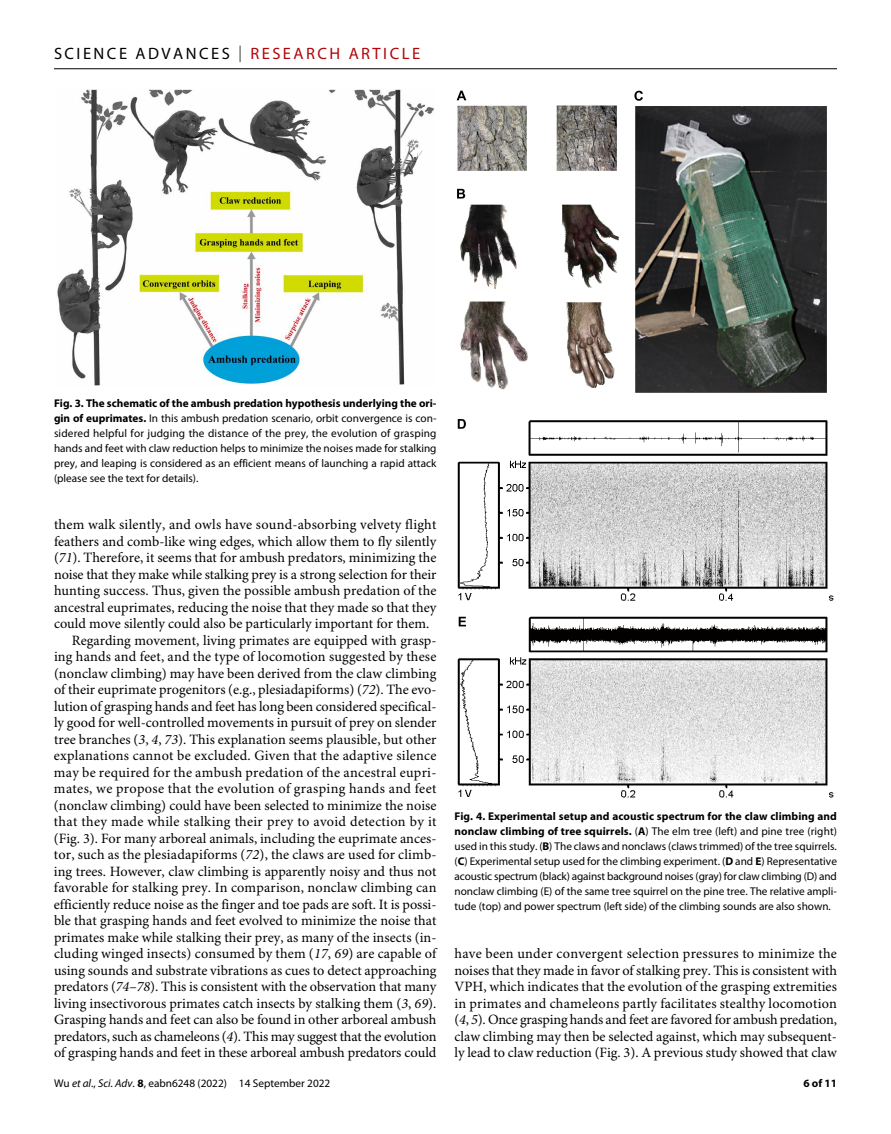
<style>
.page{position:relative;width:891px;height:1134px;background:#fff}
.page>*{position:absolute;margin:0;border:0;box-sizing:border-box;transform-origin:0 0}
.t1{font:16.5px "Myriad Pro";letter-spacing:.15em;color:#000}
.t2{font:14.25px/16.5px "Minion Pro";color:#000;text-align:justify}
.t3{font:14.25px "Minion Pro";letter-spacing:.02em;color:#000}
.t4{font:14.25px "Minion Pro";letter-spacing:.025em;color:#000}
.t5{font:11.25px/15px "Myriad Pro";color:#000;text-align:justify}
.t6{font:700 11.25px "Myriad Pro";color:#000}
.s1{font-weight:300}
.s2{color:#b10508}
.s3{font-weight:700}
.s4{font-style:italic}
</style>
<div class="page">
<hr style="left:54px;top:68px;width:783px;height:1px;background:#000">
<img style="left:57px;top:90px;width:377px;height:295px">
<img style="left:457px;top:90px;width:377px;height:708px">
<p class="t1" style="left:54px;top:41px;width:368px">SCIENCE ADVANCES <span class="s1">|</span> <span class="s2">RESEARCH ARTICLE</span></p>
<p class="t5" style="left:54px;top:396px;width:384px"><span class="s3">Fig. 3. The schematic of the ambush predation hypothesis underlying the ori&shy;gin of euprimates.</span> In this ambush predation scenario, orbit convergence is con&shy;sidered helpful for judging the distance of the prey, the evolution of grasping hands and feet with claw reduction helps to minimize the noises made for stalking prey, and leaping is considered as an efficient means of launching a rapid attack (please see the text for details).</p>
<p class="t2" style="left:54px;top:518px;width:384px">them walk silently, and owls have sound-absorbing velvety flight</p>
<p class="t2" style="left:54px;top:534px;width:384px">feathers and comb-like wing edges, which allow them to fly silently</p>
<p class="t2" style="left:54px;top:551px;width:384px">(<span class="s4">71</span>). Therefore, it seems that for ambush predators, minimizing the</p>
<p class="t2" style="left:54px;top:567px;width:384px">noise that they make while stalking prey is a strong selection for their</p>
<p class="t2" style="left:54px;top:584px;width:384px">hunting success. Thus, given the possible ambush predation of the</p>
<p class="t2" style="left:54px;top:600px;width:384px">ancestral euprimates, reducing the noise that they made so that they</p>
<p class="t2" style="left:54px;top:617px;width:377px">could move silently could also be particularly important for them.</p>
<p class="t2" style="left:72px;top:633px;width:366px">Regarding movement, living primates are equipped with grasp-</p>
<p class="t2" style="left:54px;top:650px;width:384px">ing hands and feet, and the type of locomotion suggested by these</p>
<p class="t2" style="left:54px;top:666px;width:384px">(nonclaw climbing) may have been derived from the claw climbing</p>
<p class="t2" style="left:54px;top:683px;width:384px">of their euprimate progenitors (e.g., plesiadapiforms) (<span class="s4">72</span>). The evo-</p>
<p class="t2" style="left:54px;top:699px;width:384px">lution of grasping hands and feet has long been considered specifical-</p>
<p class="t2" style="left:54px;top:716px;width:384px">ly good for well-controlled movements in pursuit of prey on slender</p>
<p class="t2" style="left:54px;top:732px;width:384px">tree branches (<span class="s4">3</span>, <span class="s4">4</span>, <span class="s4">73</span>). This explanation seems plausible, but other</p>
<p class="t2" style="left:54px;top:749px;width:384px">explanations cannot be excluded. Given that the adaptive silence</p>
<p class="t3" style="left:54px;top:763px;width:384px">may be required for the ambush predation of the ancestral eupri-</p>
<p class="t4" style="left:54px;top:780px;width:384px">mates, we propose that the evolution of grasping hands and feet</p>
<p class="t2" style="left:54px;top:798px;width:384px">(nonclaw climbing) could have been selected to minimize the noise</p>
<p class="t3" style="left:54px;top:813px;width:384px">that they made while stalking their prey to avoid detection by it</p>
<p class="t2" style="left:54px;top:831px;width:384px">(Fig. 3). For many arboreal animals, including the euprimate ances-</p>
<p class="t2" style="left:54px;top:848px;width:384px">tor, such as the plesiadapiforms (<span class="s4">72</span>), the claws are used for climb-</p>
<p class="t2" style="left:54px;top:864px;width:384px">ing trees. However, claw climbing is apparently noisy and thus not</p>
<p class="t2" style="left:54px;top:881px;width:384px">favorable for stalking prey. In comparison, nonclaw climbing can</p>
<p class="t2" style="left:54px;top:897px;width:384px">efficiently reduce noise as the finger and toe pads are soft. It is possi-</p>
<p class="t2" style="left:54px;top:914px;width:384px">ble that grasping hands and feet evolved to minimize the noise that</p>
<p class="t2" style="left:54px;top:930px;width:384px">primates make while stalking their prey, as many of the insects (in-</p>
<p class="t2" style="left:54px;top:947px;width:384px">cluding winged insects) consumed by them (<span class="s4">17</span>, <span class="s4">69</span>) are capable of</p>
<p class="t2" style="left:54px;top:963px;width:384px">using sounds and substrate vibrations as cues to detect approaching</p>
<p class="t2" style="left:54px;top:980px;width:384px">predators (<span class="s4">74</span>–<span class="s4">78</span>). This is consistent with the observation that many</p>
<p class="t2" style="left:54px;top:996px;width:384px">living insectivorous primates catch insects by stalking them (<span class="s4">3</span>, <span class="s4">69</span>).</p>
<p class="t2" style="left:54px;top:1013px;width:384px">Grasping hands and feet can also be found in other arboreal ambush</p>
<p class="t2" style="left:54px;top:1029px;width:384px">predators, such as chameleons (<span class="s4">4</span>). This may suggest that the evolution</p>
<p class="t2" style="left:54px;top:1046px;width:384px">of grasping hands and feet in these arboreal ambush predators could</p>
<p class="t5" style="left:54px;top:1076px;width:278px">Wu <span class="s4">et al</span>., <span class="s4">Sci. Adv.</span> <span class="s3">8</span>, eabn6248 (2022) 14 September 2022</p>
<p class="t5" style="left:454px;top:809px;width:384px"><span class="s3">Fig. 4. Experimental setup and acoustic spectrum for the claw climbing and nonclaw climbing of tree squirrels.</span> (<span class="s3">A</span>) The elm tree (left) and pine tree (right) used in this study. (<span class="s3">B</span>) The claws and nonclaws (claws trimmed) of the tree squirrels. (<span class="s3">C</span>) Experimental setup used for the climbing experiment. (<span class="s3">D</span> and <span class="s3">E</span>) Representative acoustic spectrum (black) against background noises (gray) for claw climbing (D) and nonclaw climbing (E) of the same tree squirrel on the pine tree. The relative ampli&shy;tude (top) and power spectrum (left side) of the climbing sounds are also shown.</p>
<p class="t2" style="left:454px;top:947px;width:384px">have been under convergent selection pressures to minimize the noises that they made in favor of stalking prey. This is consistent with VPH, which indicates that the evolution of the grasping extremities in primates and chameleons partly facilitates stealthy locomotion (<span class="s4">4</span>, <span class="s4">5</span>). Once grasping hands and feet are favored for ambush predation, claw climbing may then be selected against, which may subsequent&shy;ly lead to claw reduction (Fig. 3). A previous study showed that claw</p>
<p class="t6" style="left:803px;top:1074px;width:35px">6 of 11</p>
</div>
